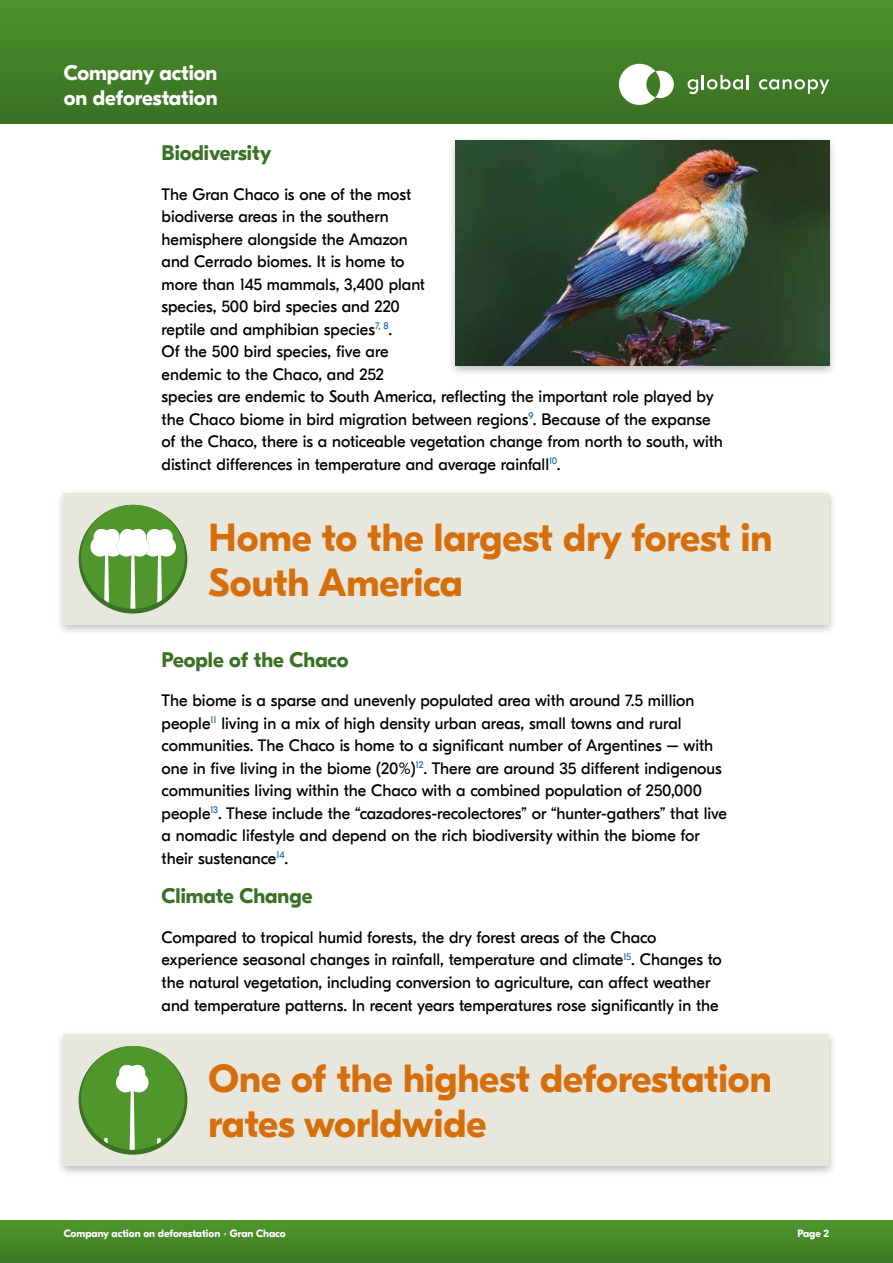
<style>
.page{position:relative;width:893px;height:1263px;background:#fff}
.page>*{position:absolute;margin:0;border:0;box-sizing:border-box;transform-origin:0 0}
.t1{font:700 39px/45px "GT Eesti Pro Display";color:#d76e0c}
.t2{font:700 21px "GT Eesti Pro Display";color:#3a7125}
.t3{font:700 21px/25.5px "GT Eesti Pro Display";color:#fff}
.t4{font:16.5px/22.5px "GT Eesti Pro Display";color:#000}
.t5{font:700 10.5px "GT Eesti Pro Display";color:#fff}
.s1{color:#abc78a}
</style>
<div class="page">
<div style="left:0;top:0;width:893px;height:123px;background:linear-gradient(to bottom,#4c922b,#3a7125)"></div>
<div style="left:0;top:1220px;width:893px;height:43px;background:linear-gradient(to right,#478829,#478829)"></div>
<svg style="left:619px;top:64px;width:55px;height:41px"></svg>
<svg style="left:759px;top:79px;width:70px;height:15px"></svg>
<svg style="left:688px;top:75px;width:61px;height:19px"></svg>
<div style="left:447px;top:135px;width:391px;height:242px;background:#000;opacity:.25"></div>
<img style="left:455px;top:140px;width:375px;height:226px">
<div style="left:56px;top:1029px;width:781px;height:149px;background:#000;opacity:.25"></div>
<div style="left:64px;top:1034px;width:765px;height:132px;background:#e8e7dd"></div>
<div style="left:79px;top:1046px;width:108px;height:109px;background:#3a7125;border-radius:50%"></div>
<div style="left:81px;top:1046px;width:104px;height:104px;background:#4f962c;border-radius:50%"></div>
<svg style="left:103px;top:1138px;width:6px;height:11px"></svg>
<svg style="left:156px;top:1138px;width:6px;height:12px"></svg>
<svg style="left:116px;top:1065px;width:33px;height:85px"></svg>
<div style="left:56px;top:488px;width:781px;height:149px;background:#000;opacity:.25"></div>
<div style="left:64px;top:493px;width:765px;height:132px;background:#e8e7dd"></div>
<div style="left:79px;top:505px;width:108px;height:108px;background:#3a7125;border-radius:50%"></div>
<div style="left:81px;top:505px;width:104px;height:104px;background:#4f962c;border-radius:50%"></div>
<svg style="left:90px;top:529px;width:86px;height:80px"></svg>
<p class="t3" style="left:64px;top:60px;width:155px">Company action on deforestation</p>
<p class="t2" style="left:162px;top:141px;width:111px">Biodiversity</p>
<p class="t4" style="left:162px;top:183px;width:563px">The Gran Chaco is one of the most<br>biodiverse areas in the southern<br>hemisphere alongside the Amazon<br>and Cerrado biomes. It is home to<br>more than 145 mammals, 3,400 plant<br>species, 500 bird species and 220<br>reptile and amphibian species<sup>7,</sup> <sup>8</sup>.<br>Of the 500 bird species, five are<br>endemic to the Chaco, and 252<br>species are endemic to South America, reflecting the important role played by the Chaco biome in bird migration between regions<sup>9</sup>. Because of the expanse of the Chaco, there is a noticeable vegetation change from north to south, with distinct differences in temperature and average rainfall<sup>10</sup>.</p>
<h1 class="t1" style="left:209px;top:516px;width:565px">Home to the largest dry forest in<br>South America</h1>
<p class="t2" style="left:162px;top:648px;width:188px">People of the Chaco</p>
<p class="t4" style="left:162px;top:690px;width:567px">The biome is a sparse and unevenly populated area with around 7.5 million people<sup>11</sup> living in a mix of high density urban areas, small towns and rural communities. The Chaco is home to a significant number of Argentines – with one in five living in the biome (20%)<sup>12</sup>. There are around 35 different indigenous communities living within the Chaco with a combined population of 250,000 people<sup>13</sup>. These include the “cazadores-recolectores” or “hunter-gathers” that live a nomadic lifestyle and depend on the rich biodiversity within the biome for their sustenance<sup>14</sup>.</p>
<p class="t2" style="left:162px;top:884px;width:152px">Climate Change</p>
<p class="t4" style="left:162px;top:926px;width:562px">Compared to tropical humid forests, the dry forest areas of the Chaco experience seasonal changes in rainfall, temperature and climate<sup>15</sup>. Changes to the natural vegetation, including conversion to agriculture, can affect weather and temperature patterns. In recent years temperatures rose significantly in the</p>
<h1 class="t1" style="left:209px;top:1057px;width:565px">One of the highest deforestation rates worldwide</h1>
<p class="t5" style="left:64px;top:1227px;width:223px">Company action on deforestation <span class="s1">•</span> Gran Chaco</p>
<p class="t5" style="left:797px;top:1227px;width:33px">Page 2</p>
</div>
